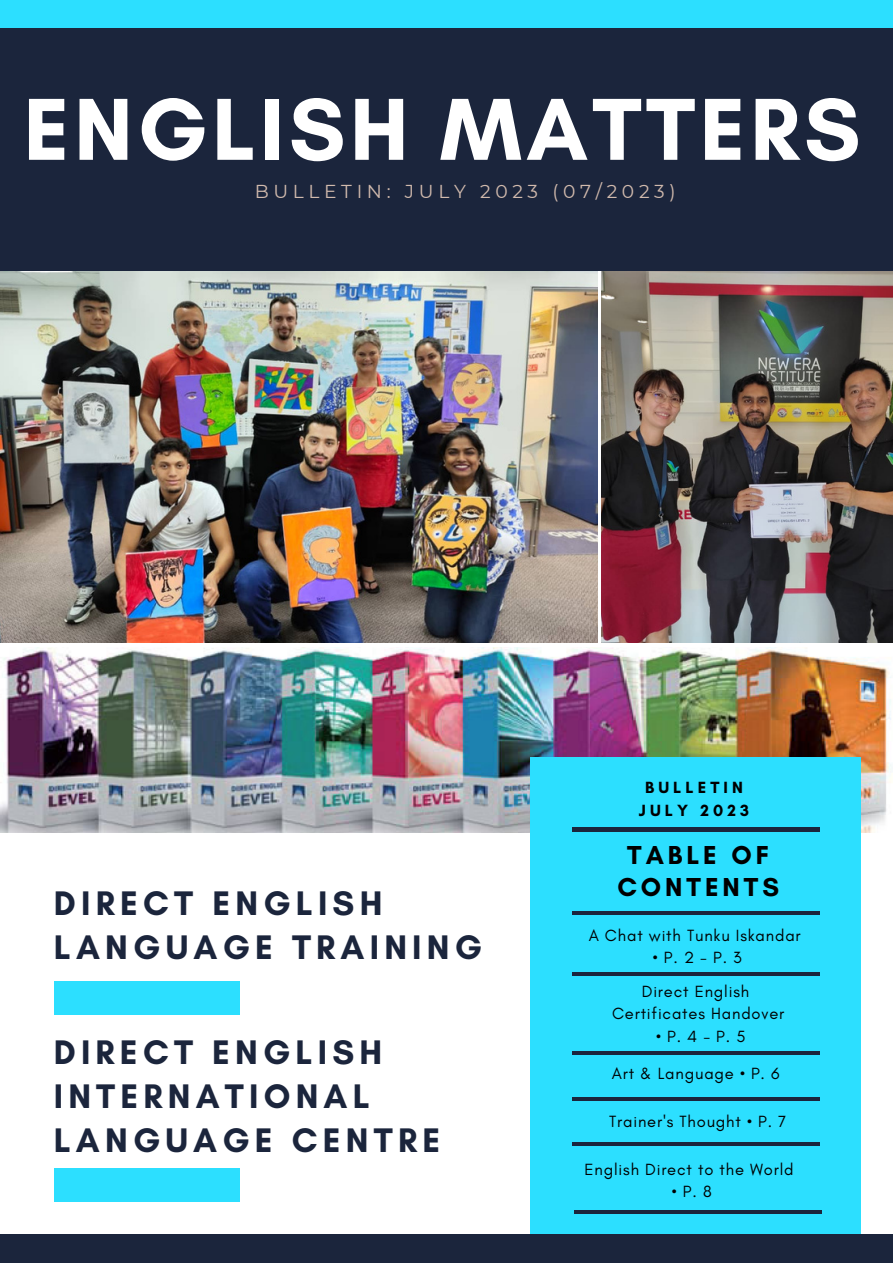
<style>
.page{position:relative;width:893px;height:1264px;background:#fff}
.page>*{position:absolute;margin:0;border:0;box-sizing:border-box;transform-origin:0 0}
.t1{font:700 89.55px "Glacial Indifference";letter-spacing:.05em;color:#fff}
.t2{font:700 34.65px/43.8px "Glacial Indifference";letter-spacing:.15em;color:#1b253c}
.t3{font:700 26.4px/32.5px "Glacial Indifference";letter-spacing:.15em;color:#000;text-align:center}
.t4{font:18.6px "Montserrat";letter-spacing:.25em;color:#d1baad}
.t5{font:16.5px "Glacial Indifference";letter-spacing:.05em;color:#000}
.t6{font:700 16.5px "Glacial Indifference";letter-spacing:.25em;color:#000}
</style>
<div class="page">
<img style="left:0;top:271px;width:597px;height:371px">
<img style="left:601px;top:271px;width:291px;height:371px">
<img style="left:0;top:647px;width:891px;height:185px">
<div style="left:0;top:27px;width:892px;height:244px;background:#1b253c"></div>
<div style="left:530px;top:756px;width:330px;height:506px;background:#2cdfff"></div>
<hr style="left:572px;top:827px;width:247px;height:4px;background:#1b253c">
<hr style="left:572px;top:911px;width:247px;height:3px;background:#1b253c">
<hr style="left:572px;top:972px;width:247px;height:3px;background:#1b253c">
<hr style="left:572px;top:1051px;width:247px;height:3px;background:#1b253c">
<hr style="left:572px;top:1142px;width:247px;height:3px;background:#1b253c">
<div style="left:0;top:0;width:892px;height:27px;background:#2cdfff"></div>
<div style="left:0;top:1234px;width:892px;height:28px;background:#1b253c"></div>
<div style="left:54px;top:981px;width:185px;height:33px;background:#2cdfff"></div>
<div style="left:54px;top:1168px;width:185px;height:32px;background:#2cdfff"></div>
<hr style="left:574px;top:1210px;width:247px;height:3px;background:#1b253c">
<hr style="left:572px;top:1097px;width:247px;height:3px;background:#1b253c">
<p class="t1" style="left:24px;top:75px;width:838px">ENGLISH MATTERS</p>
<p class="t4" style="left:255px;top:180px;width:422px">BULLETIN: JULY 2023 (07/2023)</p>
<p class="t2" style="left:54px;top:881px;width:429px">DIRECT ENGLISH<br>LANGUAGE TRAINING</p>
<p class="t2" style="left:54px;top:1030px;width:388px">DIRECT ENGLISH<br>INTERNATIONAL<br>LANGUAGE CENTRE</p>
<p class="t6" style="left:645px;top:777px;width:99px">BULLETIN</p>
<p class="t6" style="left:638px;top:800px;width:112px">JULY 2023</p>
<p class="t3" style="left:617px;top:838px;width:163px">TABLE OF<br>CONTENTS</p>
<p class="t5" style="left:588px;top:924px;width:213px">A Chat with Tunku Iskandar</p>
<p class="t5" style="left:652px;top:947px;width:90px">•P.2-P.3</p>
<p class="t5" style="left:641px;top:981px;width:109px">Direct English</p>
<p class="t5" style="left:612px;top:1003px;width:174px">Certificates Handover</p>
<p class="t5" style="left:656px;top:1026px;width:91px">•P.4-P.5</p>
<p class="t5" style="left:611px;top:1063px;width:169px">Art &amp; Language • P. 6</p>
<p class="t5" style="left:609px;top:1111px;width:179px">Trainer's Thought • P. 7</p>
<p class="t5" style="left:584px;top:1158px;width:211px">English Direct to the World</p>
<p class="t5" style="left:671px;top:1181px;width:41px">•P.8</p>
</div>
